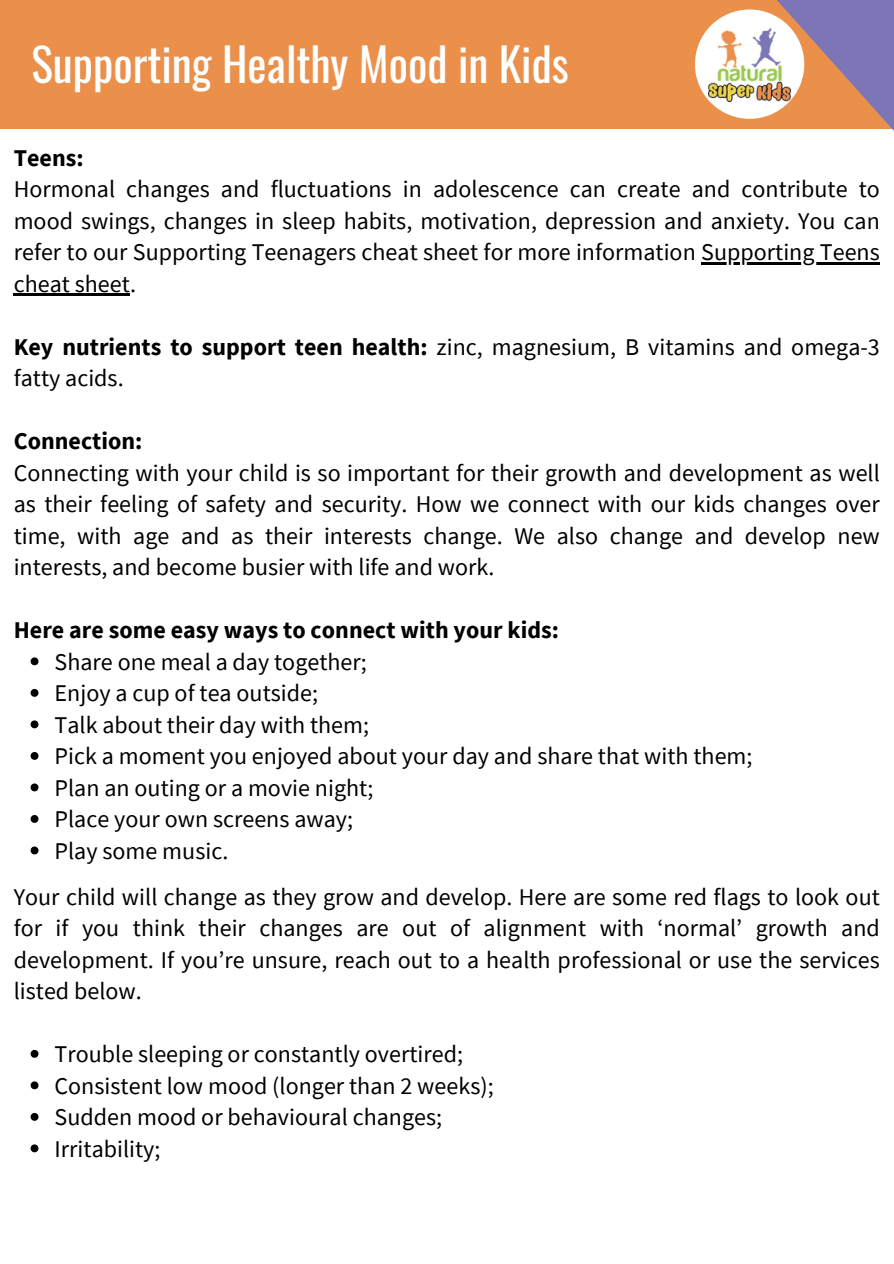
<style>
.page{position:relative;width:894px;height:1264px;background:#fff}
.page>*{position:absolute;margin:0;border:0;box-sizing:border-box;transform-origin:0 0}
.t1{font:45.45px "Oswald";color:#fff}
.t2{font:24px/31.5px "Source Sans Pro";color:#000;text-align:justify}
.t3{font:700 24px "Source Sans Pro";color:#000}
.s1{font-weight:700}
</style>
<div class="page">
<div style="left:0;top:0;width:893px;height:128px;background:#eb904b"></div>
<svg style="left:0;top:128px;width:260px;height:1px"></svg>
<svg style="left:674px;top:0;width:219px;height:265px"></svg>
<hr style="left:701px;top:262px;width:178px;height:2px;background:#000">
<hr style="left:14px;top:294px;width:116px;height:2px;background:#000">
<svg style="left:31px;top:657px;width:7px;height:8px"></svg>
<svg style="left:31px;top:689px;width:7px;height:7px"></svg>
<svg style="left:31px;top:720px;width:7px;height:8px"></svg>
<svg style="left:31px;top:752px;width:7px;height:7px"></svg>
<svg style="left:31px;top:783px;width:7px;height:8px"></svg>
<svg style="left:31px;top:815px;width:7px;height:7px"></svg>
<svg style="left:31px;top:846px;width:7px;height:8px"></svg>
<svg style="left:31px;top:1049px;width:7px;height:8px"></svg>
<svg style="left:31px;top:1081px;width:7px;height:8px"></svg>
<svg style="left:31px;top:1112px;width:7px;height:8px"></svg>
<svg style="left:31px;top:1144px;width:7px;height:8px"></svg>
<p class="t1" style="left:31px;top:28px;width:538px">Supporting Healthy Mood in Kids</p>
<p class="t3" style="left:14px;top:142px;width:71px">Teens:</p>
<p class="t2" style="left:14px;top:173px;width:867px">Hormonal changes and fluctuations in adolescence can create and contribute to mood swings, changes in sleep habits, motivation, depression and anxiety. You can refer to our Supporting Teenagers cheat sheet for more information Supporting Teens</p>
<p class="t2" style="left:14px;top:267px;width:124px">cheat sheet.</p>
<p class="t2" style="left:14px;top:330px;width:867px"><span class="s1">Key nutrients to support teen health:</span> zinc, magnesium, B vitamins and omega-3 fatty acids.</p>
<p class="t3" style="left:14px;top:425px;width:130px">Connection:</p>
<p class="t2" style="left:14px;top:456px;width:867px">Connecting with your child is so important for their growth and development as well as their feeling of safety and security. How we connect with our kids changes over time, with age and as their interests change. We also change and develop new interests, and become busier with life and work.</p>
<p class="t3" style="left:14px;top:614px;width:546px">Here are some easy ways to connect with your kids:</p>
<h2 class="t2" style="left:55px;top:645px;width:314px">Share one meal a day together;</h2>
<p class="t2" style="left:55px;top:677px;width:265px">Enjoy a cup of tea outside;</p>
<p class="t2" style="left:55px;top:708px;width:316px">Talk about their day with them;</p>
<p class="t2" style="left:55px;top:740px;width:699px">Pick a moment you enjoyed about your day and share that with them;</p>
<p class="t2" style="left:55px;top:771px;width:320px">Plan an outing or a movie night;</p>
<p class="t2" style="left:55px;top:803px;width:300px">Place your own screens away;</p>
<p class="t2" style="left:55px;top:834px;width:175px">Play some music.</p>
<p class="t2" style="left:14px;top:880px;width:867px">Your child will change as they grow and develop. Here are some red flags to look out for if you think their changes are out of alignment with ‘normal’ growth and development. If you’re unsure, reach out to a health professional or use the services listed below.</p>
<p class="t2" style="left:55px;top:1037px;width:410px">Trouble sleeping or constantly overtired;</p>
<p class="t2" style="left:55px;top:1069px;width:440px">Consistent low mood (longer than 2 weeks);</p>
<p class="t2" style="left:55px;top:1100px;width:389px">Sudden mood or behavioural changes;</p>
<p class="t2" style="left:55px;top:1132px;width:107px">Irritability;</p>
</div>
